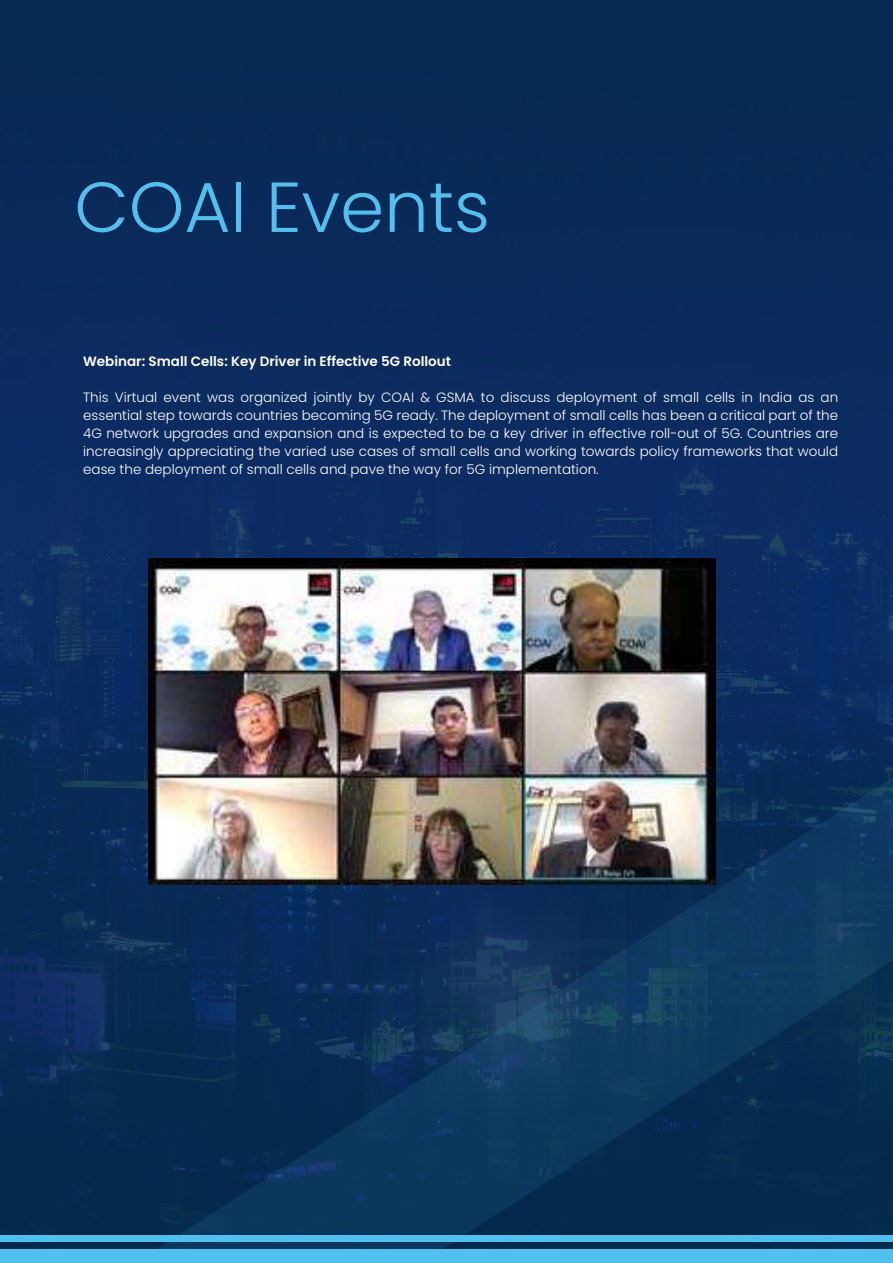
<style>
.page{position:relative;width:893px;height:1263px;background:#042f57}
.page>*{position:absolute;margin:0;border:0;box-sizing:border-box;transform-origin:0 0}
.t1{font:300 70.65px "Poppins";color:#51c0ee}
.t2{font:300 13.5px/18px "Poppins";color:#fff;text-align:justify}
.t3{font:600 13.5px "Poppins";color:#fff}
</style>
<div class="page">
<div style="left:0;top:1250px;width:893px;height:13px;background:#51c0ee"></div>
<div style="left:0;top:1235px;width:893px;height:6px;background:#51c0ee"></div>
<svg style="left:135px;top:777px;width:758px;height:473px"></svg>
<img style="left:148px;top:558px;width:568px;height:327px">
<h1 class="t1" style="left:74px;top:166px;width:417px">COAI Events</h1>
<p class="t3" style="left:83px;top:354px;width:369px">Webinar: Small Cells: Key Driver in Effective 5G Rollout</p>
<p class="t2" style="left:83px;top:389px;width:757px">This Virtual event was organized jointly by COAI &amp; GSMA to discuss deployment of small cells in India as an essential step towards countries becoming 5G ready. The deployment of small cells has been a critical part of the 4G network upgrades and expansion and is expected to be a key driver in effective roll-out of 5G. Countries are increasingly appreciating the varied use cases of small cells and working towards policy frameworks that would ease the deployment of small cells and pave the way for 5G implementation.</p>
</div>
